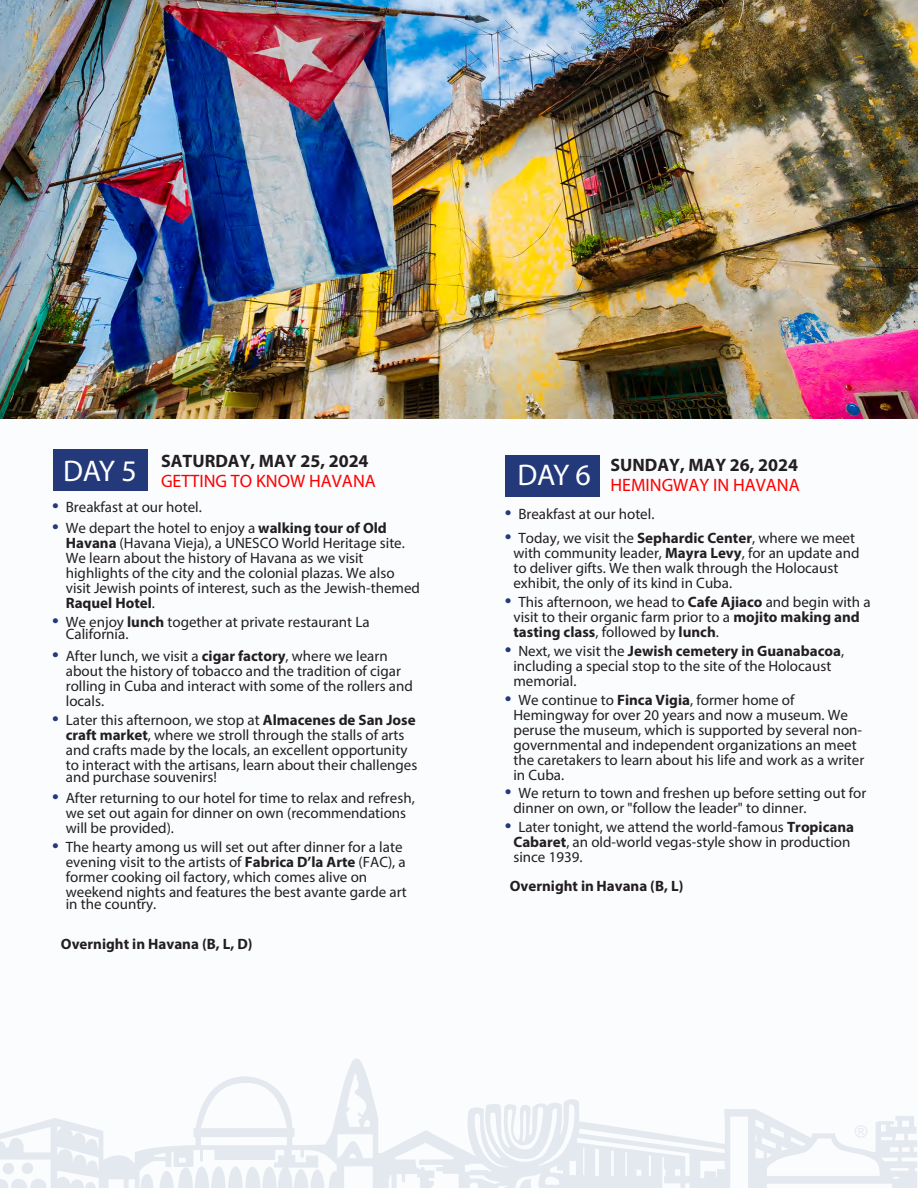
<style>
.page{position:relative;width:918px;height:1188px;background:#fff}
.page>*{position:absolute;margin:0;border:0;box-sizing:border-box;transform-origin:0 0}
.Day_Shading{font:30px "Myriad Pro";letter-spacing:-.045em;color:#fff}
.Day_Tile{font:700 18px/20.1px "Myriad Pro";color:#231f20}
.t1{font:18px "Myriad Pro";color:#f00}
.t2{font:15px/15px "Myriad Pro";color:#231f20}
.t3{font:700 15px "Myriad Pro";color:#231f20}
.s1{font-weight:400;color:#f00}
.s2{font-size:24px;color:#233979}
.s3{font-weight:700}
</style>
<div class="page">
<div style="left:0;top:9px;width:918px;height:1179px;background:#fafcfe"></div>
<svg style="left:0;top:1059px;width:917px;height:129px"></svg>
<div style="left:3px;top:1163px;width:11px;height:11px;background:#e4e8ef;border-radius:50%"></div>
<div style="left:22px;top:1163px;width:11px;height:11px;background:#e4e8ef;border-radius:50%"></div>
<svg style="left:356px;top:1076px;width:6px;height:6px"></svg>
<svg style="left:70px;top:1162px;width:4px;height:4px"></svg>
<div style="left:505px;top:455px;width:95px;height:42px;background:#233979"></div>
<img style="left:0;top:0;width:918px;height:418px">
<div style="left:53px;top:449px;width:94px;height:42px;background:#233979"></div>
<p class="Day_Tile" style="left:161px;top:451px;width:216px">SATURDAY, MAY 25, 2024<br><span class="s1">GETTING TO KNOW HAVANA</span></p>
<p class="t2" style="left:52px;top:499px;width:151px"><span class="s2">•</span> Breakfast at our hotel.</p>
<p class="t2" style="left:66px;top:521px;width:356px;text-indent:-13px"><span class="s2">•</span> We depart the hotel to enjoy a <span class="s3">walking tour of Old Havana</span> (Havana Vieja), a UNESCO World Heritage site.<br>We learn about the history of Havana as we visit highlights of the city and the colonial plazas. We also visit Jewish points of interest, such as the Jewish-themed <span class="s3">Raquel Hotel</span>.</p>
<p class="t2" style="left:66px;top:616px;width:305px;line-height:12.1px;text-indent:-13px"><span class="s2">•</span> We enjoy <span class="s3">lunch</span> together at private restaurant La<br>California.</p>
<p class="t2" style="left:66px;top:648px;width:349px;text-indent:-13px"><span class="s2">•</span> After lunch, we visit a <span class="s3">cigar factory</span>, where we learn about the history of tobacco and the tradition of cigar rolling in Cuba and interact with some of the rollers and locals.</p>
<p class="t2" style="left:66px;top:712px;width:353px;text-indent:-13px"><span class="s2">•</span> Later this afternoon, we stop at <span class="s3">Almacenes de San Jose craft market</span>, where we stroll through the stalls of arts and crafts made by the locals, an excellent opportunity to interact with the artisans, learn about their challenges</p>
<p class="t2" style="left:66px;top:769px;width:153px">and purchase souvenirs!</p>
<p class="t2" style="left:66px;top:791px;width:350px;text-indent:-13px"><span class="s2">•</span> After returning to our hotel for time to relax and refresh, we set out again for dinner on own (recommendations will be provided).</p>
<p class="t2" style="left:66px;top:839px;width:342px;text-indent:-13px"><span class="s2">•</span> The hearty among us will set out after dinner for a late evening visit to the artists of <span class="s3">Fabrica D’la Arte</span> (FAC), a former cooking oil factory, which comes alive on weekend nights and features the best avante garde art</p>
<p class="t2" style="left:66px;top:896px;width:92px">in the country.</p>
<p class="t3" style="left:61px;top:934px;width:193px">Overnight in Havana (B, L, D)</p>
<h1 class="Day_Shading" style="left:63px;top:453px;width:75px">DAY 5</h1>
<p class="Day_Shading" style="left:517px;top:457px;width:75px">DAY 6</p>
<p class="Day_Tile" style="left:610px;top:455px;width:189px">SUNDAY, MAY 26, 2024</p>
<p class="t1" style="left:610px;top:474px;width:191px">HEMINGWAY IN HAVANA</p>
<p class="t2" style="left:505px;top:506px;width:151px"><span class="s2">•</span> Breakfast at our hotel.</p>
<p class="t2" style="left:513px;top:531px;width:348px;text-indent:-9px"><span class="s2">•</span> Today, we visit the <span class="s3">Sephardic Center</span>, where we meet with community leader, <span class="s3">Mayra Levy</span>, for an update and to deliver gifts. We then walk through the Holocaust exhibit, the only of its kind in Cuba.</p>
<p class="t2" style="left:513px;top:594px;width:359px;text-indent:-9px"><span class="s2">•</span> This afternoon, we head to <span class="s3">Cafe Ajiaco</span> and begin with a visit to their organic farm prior to a <span class="s3">mojito making and tasting class</span>, followed by <span class="s3">lunch</span>.</p>
<p class="t2" style="left:513px;top:643px;width:332px;text-indent:-9px"><span class="s2">•</span> Next, we visit the <span class="s3">Jewish cemetery in Guanabacoa</span>, including a special stop to the site of the Holocaust memorial.</p>
<p class="t2" style="left:513px;top:692px;width:352px;text-indent:-9px"><span class="s2">•</span> We continue to <span class="s3">Finca Vigia</span>, former home of Hemingway for over 20 years and now a museum. We peruse the museum, which is supported by several non&shy;governmental and independent organizations an meet the caretakers to learn about his life and work as a writer in Cuba.</p>
<p class="t2" style="left:513px;top:786px;width:354px;text-indent:-9px"><span class="s2">•</span> We return to town and freshen up before setting out for dinner on own, or "follow the leader" to dinner.</p>
<p class="t2" style="left:513px;top:819px;width:342px;text-indent:-9px"><span class="s2">•</span> Later tonight, we attend the world-famous <span class="s3">Tropicana<br>Cabaret</span>, an old-world vegas-style show in production since 1939.</p>
<p class="t3" style="left:510px;top:876px;width:175px">Overnight in Havana (B, L)</p>
</div>
